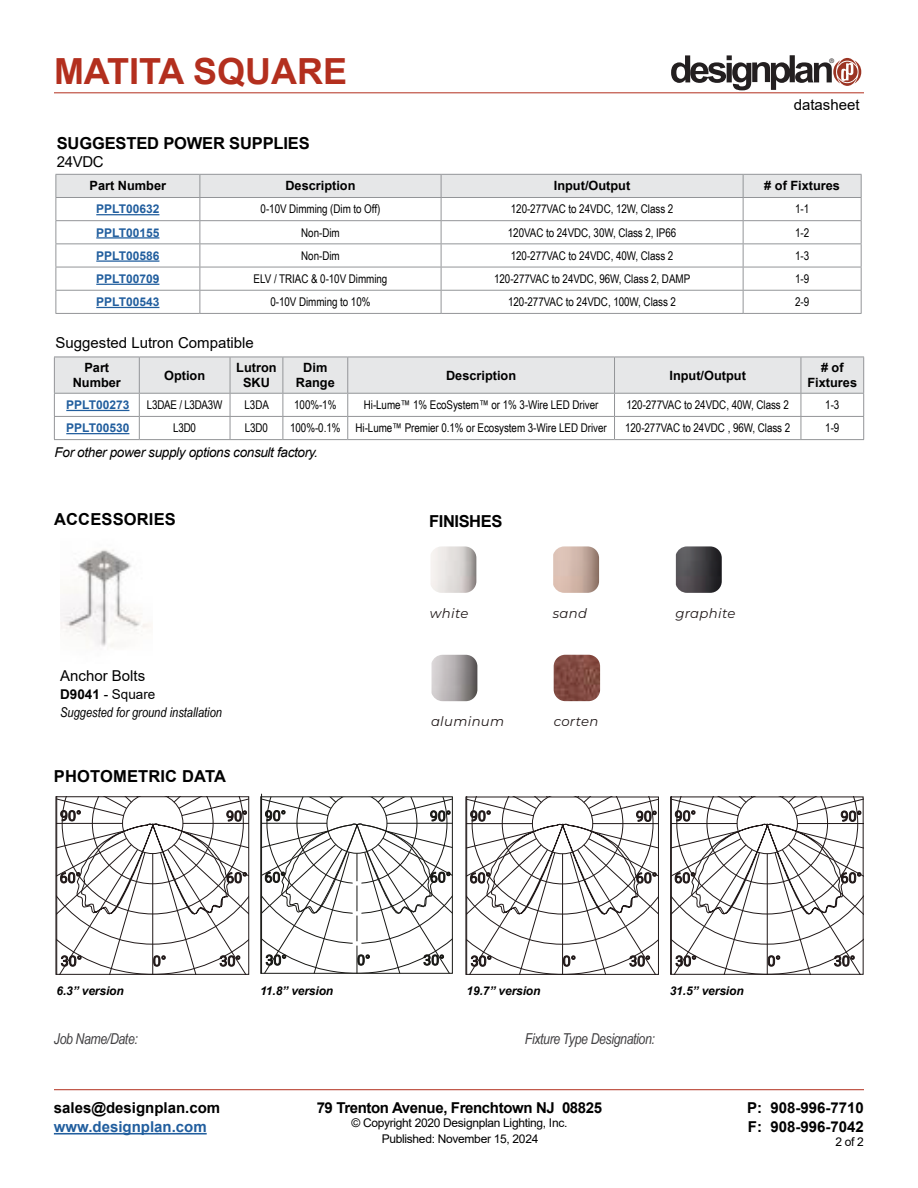
<style>
.page{position:relative;width:918px;height:1188px;background:#fff}
.page>*{position:absolute;margin:0;border:0;box-sizing:border-box;transform-origin:0 0}
.t1{font:700 36px "Arial";color:#b32f1e}
.t2{font:700 16.5px "Arial";letter-spacing:-.01em;color:#000}
.t3{font:700 16.5px "Arial";letter-spacing:.01em;color:#000}
.t4{font:15px "Arial";color:#000}
.t5{font:700 15px/19.5px "Arial";color:#000}
.t6{font:italic 15px "Arial Narrow";letter-spacing:-.025em;color:#414042}
.t7{font:700 15px "Arial";letter-spacing:-.025em;color:#000}
.t8{font:700 15px "Arial";color:#215e9e}
.t9{font:italic 13.5px "Arial";letter-spacing:-.025em;color:#000}
.t10{font:italic 13.5px "Arial Narrow";color:#000}
.t11{font:13.5px "Arial";color:#000}
.t12{font:italic 13.2px "Montserrat";letter-spacing:.025em;color:#211919}
.t13{font:700 12.75px/15px "Arial";color:#000;text-align:center}
.t14{font:12px "Arial Narrow";letter-spacing:-.005em;color:#000}
.t15{font:12px "Arial";letter-spacing:-.025em;color:#000}
.t16{font:700 12px "Arial";color:#215e9e}
.t17{font:italic 700 12px "Arial";letter-spacing:-.01em;color:#000}
.t18{font:6.3px "Helvetica";color:#231f20}
.s1{font-weight:700}
</style>
<div class="page">
<hr style="left:54px;top:93px;width:810px;height:1px;background:#b32f1e">
<hr style="left:54px;top:1089px;width:810px;height:1px;background:#b32f1e">
<hr style="left:54px;top:1133px;width:153px;height:2px;background:#215e9e">
<svg style="left:671px;top:55px;width:190px;height:35px"></svg>
<hr style="left:56px;top:313px;width:144px;height:1px;background:#939598">
<hr style="left:200px;top:313px;width:241px;height:1px;background:#939598">
<hr style="left:441px;top:313px;width:302px;height:1px;background:#939598">
<svg style="left:56px;top:174px;width:806px;height:139px"></svg>
<hr style="left:743px;top:313px;width:119px;height:1px;background:#939598">
<hr style="left:96px;top:214px;width:63px;height:1px;background:#215e9e">
<hr style="left:96px;top:237px;width:63px;height:2px;background:#215e9e">
<hr style="left:96px;top:260px;width:63px;height:2px;background:#215e9e">
<hr style="left:96px;top:284px;width:63px;height:1px;background:#215e9e">
<hr style="left:96px;top:307px;width:63px;height:1px;background:#215e9e">
<img style="left:431px;top:546px;width:45px;height:47px">
<img style="left:553px;top:546px;width:46px;height:47px">
<img style="left:676px;top:546px;width:46px;height:47px">
<img style="left:432px;top:655px;width:45px;height:46px">
<img style="left:554px;top:655px;width:46px;height:46px">
<hr style="left:56px;top:796px;width:1px;height:178px;background:#211919">
<svg style="left:57px;top:797px;width:192px;height:177px"></svg>
<hr style="left:466px;top:796px;width:1px;height:178px;background:#211919">
<svg style="left:467px;top:797px;width:192px;height:178px"></svg>
<img style="left:60px;top:549px;width:91px;height:98px">
<hr style="left:261px;top:794px;width:1px;height:179px;background:#171714">
<svg style="left:262px;top:797px;width:191px;height:176px"></svg>
<hr style="left:671px;top:796px;width:1px;height:178px;background:#211919">
<svg style="left:671px;top:797px;width:192px;height:177px"></svg>
<hr style="left:54px;top:439px;width:85px;height:1px;background:#939598">
<hr style="left:139px;top:439px;width:91px;height:1px;background:#939598">
<hr style="left:230px;top:439px;width:53px;height:1px;background:#939598">
<hr style="left:283px;top:439px;width:65px;height:1px;background:#939598">
<hr style="left:348px;top:439px;width:267px;height:1px;background:#939598">
<hr style="left:615px;top:439px;width:186px;height:1px;background:#939598">
<hr style="left:801px;top:439px;width:63px;height:1px;background:#939598">
<svg style="left:54px;top:358px;width:810px;height:81px"></svg>
<hr style="left:54px;top:357px;width:85px;height:1px;background:#939598">
<hr style="left:54px;top:357px;width:1px;height:36px;background:#939598">
<hr style="left:139px;top:357px;width:91px;height:1px;background:#939598">
<hr style="left:230px;top:357px;width:53px;height:1px;background:#939598">
<hr style="left:283px;top:357px;width:65px;height:1px;background:#939598">
<hr style="left:348px;top:357px;width:267px;height:1px;background:#939598">
<hr style="left:615px;top:357px;width:186px;height:1px;background:#939598">
<hr style="left:801px;top:357px;width:63px;height:1px;background:#939598">
<hr style="left:863px;top:357px;width:1px;height:36px;background:#939598">
<hr style="left:66px;top:410px;width:63px;height:1px;background:#215e9e">
<hr style="left:66px;top:433px;width:63px;height:1px;background:#215e9e">
<h1 class="t1" style="left:54px;top:46px;width:295px">MATITA SQUARE</h1>
<p class="t18" style="left:829px;top:57px;width:6px">®</p>
<h2 class="t2" style="left:57px;top:131px;width:254px">SUGGESTED POWER SUPPLIES</h2>
<p class="t4" style="left:57px;top:151px;width:48px">24VDC</p>
<p class="t4" style="left:794px;top:95px;width:67px">datasheet</p>
<p class="t13" style="left:90px;top:178px;width:78px">Part Number</p>
<p class="t13" style="left:285px;top:178px;width:72px">Description</p>
<p class="t13" style="left:554px;top:178px;width:78px">Input/Output</p>
<p class="t13" style="left:764px;top:178px;width:77px"># of Fixtures</p>
<p class="t16" style="left:96px;top:201px;width:65px">PPLT00632</p>
<p class="t14" style="left:261px;top:200px;width:121px">0-10V Dimming (Dim to Off)</p>
<p class="t14" style="left:511px;top:200px;width:164px">120-277VAC to 24VDC, 12W, Class 2</p>
<p class="t14" style="left:795px;top:200px;width:16px">1-1</p>
<p class="t16" style="left:96px;top:224px;width:65px">PPLT00155</p>
<p class="t14" style="left:301px;top:224px;width:40px">Non-Dim</p>
<p class="t14" style="left:508px;top:224px;width:170px">120VAC to 24VDC, 30W, Class 2, IP66</p>
<p class="t14" style="left:795px;top:224px;width:16px">1-2</p>
<p class="t16" style="left:96px;top:247px;width:65px">PPLT00586</p>
<p class="t14" style="left:301px;top:247px;width:40px">Non-Dim</p>
<p class="t14" style="left:511px;top:247px;width:164px">120-277VAC to 24VDC, 40W, Class 2</p>
<p class="t14" style="left:795px;top:247px;width:16px">1-3</p>
<p class="t16" style="left:96px;top:270px;width:65px">PPLT00709</p>
<p class="t14" style="left:254px;top:270px;width:135px">ELV / TRIAC &amp; 0-10V Dimming</p>
<p class="t14" style="left:494px;top:270px;width:198px">120-277VAC to 24VDC, 96W, Class 2, DAMP</p>
<p class="t14" style="left:795px;top:270px;width:16px">1-9</p>
<p class="t16" style="left:96px;top:294px;width:65px">PPLT00543</p>
<p class="t14" style="left:270px;top:293px;width:102px">0-10V Dimming to 10%</p>
<p class="t14" style="left:508px;top:293px;width:169px">120-277VAC to 24VDC, 100W, Class 2</p>
<p class="t14" style="left:795px;top:293px;width:16px">2-9</p>
<p class="t4" style="left:56px;top:333px;width:200px">Suggested Lutron Compatible</p>
<p class="t13" style="left:73px;top:360px;width:50px">Part<br>Number</p>
<p class="t13" style="left:164px;top:368px;width:43px">Option</p>
<p class="t13" style="left:236px;top:360px;width:42px">Lutron<br>SKU</p>
<p class="t13" style="left:296px;top:360px;width:40px">Dim<br>Range</p>
<p class="t13" style="left:446px;top:368px;width:72px">Description</p>
<p class="t13" style="left:670px;top:368px;width:78px">Input/Output</p>
<p class="t13" style="left:808px;top:360px;width:51px"># of<br>Fixtures</p>
<p class="t16" style="left:66px;top:397px;width:65px">PPLT00273</p>
<p class="t14" style="left:147px;top:396px;width:77px">L3DAE / L3DA3W</p>
<p class="t14" style="left:245px;top:396px;width:26px">L3DA</p>
<p class="t14" style="left:294px;top:396px;width:44px">100%-1%</p>
<p class="t14" style="left:364px;top:396px;width:236px">Hi-Lume™ 1% EcoSystem™ or 1% 3-Wire LED Driver</p>
<p class="t14" style="left:626px;top:396px;width:164px">120-277VAC to 24VDC, 40W, Class 2</p>
<p class="t14" style="left:825px;top:396px;width:16px">1-3</p>
<p class="t16" style="left:66px;top:420px;width:65px">PPLT00530</p>
<p class="t14" style="left:173px;top:419px;width:24px">L3D0</p>
<p class="t14" style="left:245px;top:419px;width:25px">L3D0</p>
<p class="t14" style="left:290px;top:419px;width:52px">100%-0.1%</p>
<p class="t14" style="left:356px;top:419px;width:253px">Hi-Lume™ Premier 0.1% or Ecosystem 3-Wire LED Driver</p>
<p class="t14" style="left:625px;top:419px;width:167px">120-277VAC to 24VDC , 96W, Class 2</p>
<p class="t14" style="left:825px;top:419px;width:16px">1-9</p>
<p class="t9" style="left:55px;top:444px;width:265px">For other power supply options consult factory.</p>
<h2 class="t3" style="left:54px;top:508px;width:123px">ACCESSORIES</h2>
<p class="t4" style="left:60px;top:665px;width:87px">Anchor Bolts</p>
<p class="t11" style="left:60px;top:685px;width:97px"><span class="s1">D9041</span> - Square</p>
<p class="t10" style="left:60px;top:703px;width:163px">Suggested for ground installation</p>
<h2 class="t3" style="left:54px;top:765px;width:174px">PHOTOMETRIC DATA</h2>
<h2 class="t2" style="left:429px;top:509px;width:75px">FINISHES</h2>
<p class="t12" style="left:430px;top:604px;width:40px">white</p>
<p class="t12" style="left:553px;top:604px;width:36px">sand</p>
<p class="t12" style="left:675px;top:604px;width:62px">graphite</p>
<p class="t12" style="left:431px;top:713px;width:75px">aluminum</p>
<p class="t12" style="left:554px;top:713px;width:46px">corten</p>
<p class="t17" style="left:56px;top:983px;width:69px">6.3” version</p>
<p class="t17" style="left:260px;top:983px;width:75px">11.8” version</p>
<p class="t17" style="left:467px;top:983px;width:75px">19.7” version</p>
<p class="t17" style="left:670px;top:983px;width:75px">31.5” version</p>
<p class="t6" style="left:54px;top:1028px;width:85px">Job Name/Date:</p>
<p class="t6" style="left:525px;top:1029px;width:132px">Fixture Type Designation:</p>
<p class="t5" style="left:54px;top:1098px;width:168px">sales@designplan.com</p>
<p class="t8" style="left:54px;top:1116px;width:154px">www.designplan.com</p>
<p class="t7" style="left:317px;top:1097px;width:287px">79 Trenton Avenue, Frenchtown NJ 08825</p>
<p class="t15" style="left:351px;top:1115px;width:217px">© Copyright 2020 Designplan Lighting, Inc.</p>
<p class="t5" style="left:747px;top:1098px;width:118px">P: 908-996-7710<br>F: 908-996-7042</p>
<p class="t15" style="left:382px;top:1130px;width:158px">Published: November 15, 2024</p>
<p class="t15" style="left:835px;top:1133px;width:30px">2 of 2</p>
</div>
